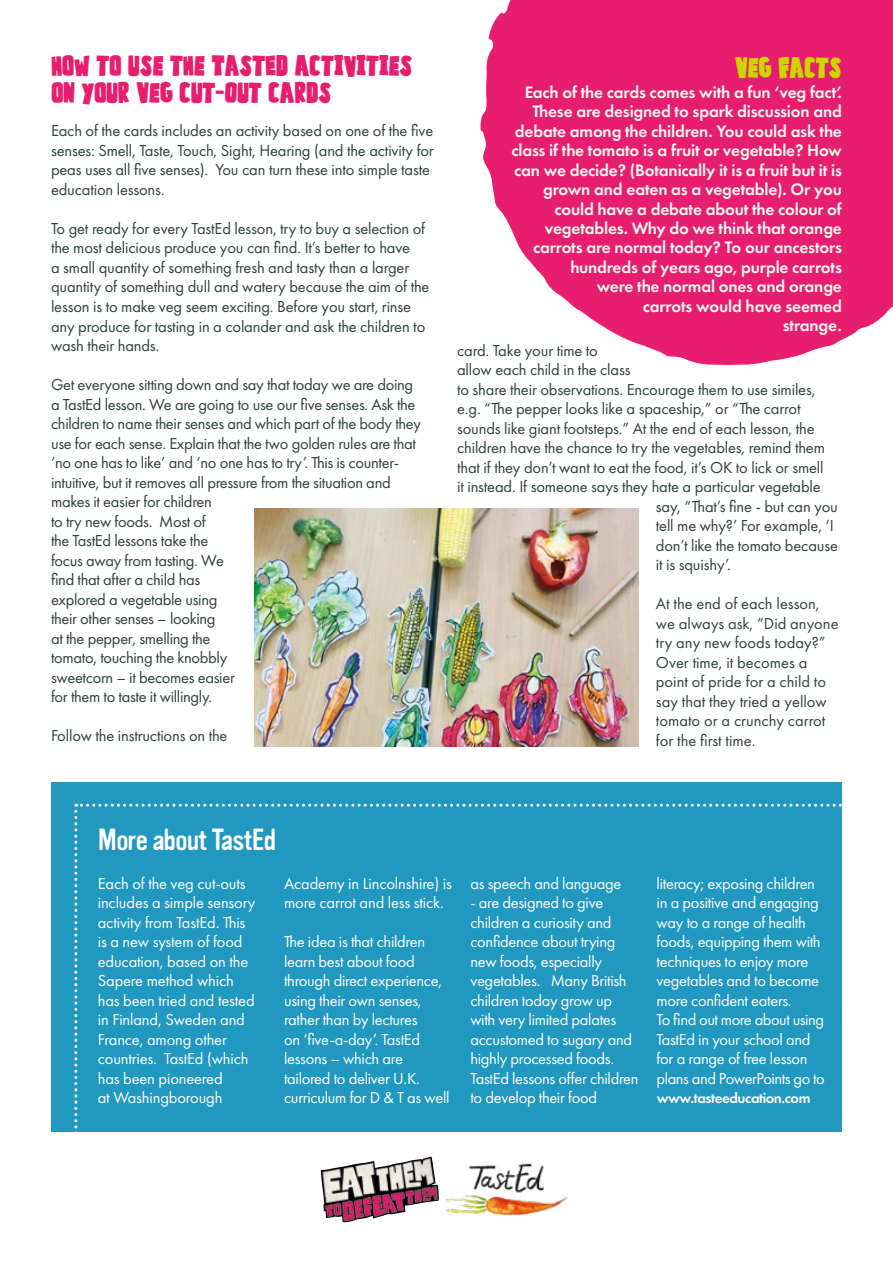
<style>
.page{position:relative;width:893px;height:1263px;background:#fff}
.page>*{position:absolute;margin:0;border:0;box-sizing:border-box;transform-origin:0 0}
.t1{font:30px/27px "Power Sans";letter-spacing:-.02em;color:#e71e70}
.t2{font:30px "Vinyl OT";letter-spacing:-.02em;color:#fff}
.t3{font:30px "Power Sans";letter-spacing:-.02em;color:#cdd500}
.t4{font:600 17.25px/19.5px "Futura PT";letter-spacing:-.01em;color:#f7f5eb;text-align:right}
.t5{font:16.5px/19.5px "Futura PT";letter-spacing:-.01em;color:#31403e}
.t6{font:16.5px/19.5px "Futura PT";letter-spacing:-.02em;color:#fff}
.t7{font:600 15px "Futura PT";letter-spacing:-.03em;color:#fff}
</style>
<div class="page">
<img style="left:254px;top:509px;width:385px;height:237px">
<div style="left:51px;top:782px;width:791px;height:350px;background:#2198bf"></div>
<svg style="left:74px;top:804px;width:768px;height:328px"></svg>
<img style="left:321px;top:1157px;width:118px;height:65px">
<img style="left:446px;top:1163px;width:122px;height:53px">
<svg style="left:480px;top:0;width:413px;height:365px;fill:#e71e70"></svg>
<h1 class="t1" style="left:51px;top:52px;width:363px">HOW TO USE THE TASTED ACTIVITIES<br>ON YOUR VEG CUT-OUT CARDS</h1>
<p class="t5" style="left:51px;top:121px;width:384px">Each of the cards includes an activity based on one of the five senses: Smell, Taste, Touch, Sight, Hearing (and the activity for peas uses all five senses). You can turn these into simple taste education lessons.</p>
<p class="t5" style="left:51px;top:219px;width:380px">To get ready for every TastEd lesson, try to buy a selection of the most delicious produce you can find. It’s better to have<br>a small quantity of something fresh and tasty than a larger quantity of something dull and watery because the aim of the lesson is to make veg seem exciting. Before you start, rinse any produce for tasting in a colander and ask the children to wash their hands.</p>
<p class="t5" style="left:51px;top:375px;width:372px">Get everyone sitting down and say that today we are doing a TastEd lesson. We are going to use our five senses. Ask the children to name their senses and which part of the body they use for each sense. Explain that the two golden rules are that ‘no one has to like’ and ‘no one has to try’. This is counter&shy;intuitive, but it removes all pressure from the situation and makes it easier for children<br>to try new foods. Most of<br>the TastEd lessons take the<br>focus away from tasting. We<br>find that after a child has<br>explored a vegetable using<br>their other senses – looking<br>at the pepper, smelling the<br>tomato, touching the knobbly<br>sweetcorn – it becomes easier<br>for them to taste it willingly.</p>
<p class="t5" style="left:51px;top:726px;width:178px">Follow the instructions on the</p>
<h1 class="t3" style="left:735px;top:50px;width:109px">VEG FACTS</h1>
<p class="t4" style="left:511px;top:82px;width:332px">Each of the cards comes with a fun ‘veg fact’.<br>These are designed to spark discussion and debate among the children. You could ask the class if the tomato is a fruit or vegetable? How can we decide? (Botanically it is a fruit but it is grown and eaten as a vegetable). Or you could have a debate about the colour of vegetables. Why do we think that orange carrots are normal today? To our ancestors hundreds of years ago, purple carrots<br>were the normal ones and orange<br>carrots would have seemed<br>strange.</p>
<p class="t5" style="left:457px;top:340px;width:142px">card. Take your time to</p>
<p class="t5" style="left:457px;top:360px;width:175px">allow each child in the class</p>
<p class="t5" style="left:457px;top:379px;width:360px">to share their observations. Encourage them to use similes,</p>
<p class="t5" style="left:457px;top:399px;width:345px">e.g. “The pepper looks like a spaceship,” or “The carrot</p>
<p class="t5" style="left:457px;top:418px;width:359px">sounds like giant footsteps.” At the end of each lesson, the</p>
<p class="t5" style="left:457px;top:438px;width:369px">children have the chance to try the vegetables, remind them</p>
<p class="t5" style="left:457px;top:457px;width:368px">that if they don’t want to eat the food, it’s OK to lick or smell</p>
<p class="t5" style="left:457px;top:477px;width:365px">it instead. If someone says they hate a particular vegetable</p>
<p class="t5" style="left:656px;top:496px;width:184px">say, “That’s fine - but can you</p>
<p class="t5" style="left:656px;top:516px;width:179px">tell me why?’ For example, ‘I</p>
<p class="t5" style="left:656px;top:535px;width:184px">don’t like the tomato because</p>
<p class="t5" style="left:656px;top:555px;width:77px">it is squishy’.</p>
<p class="t5" style="left:656px;top:594px;width:184px">At the end of each lesson, we always ask, “Did anyone try any new foods today?”<br>Over time, it becomes a point of pride for a child to say that they tried a yellow tomato or a crunchy carrot for the first time.</p>
<h1 class="t2" style="left:98px;top:823px;width:180px">More about TastEd</h1>
<p class="t6" style="left:98px;top:873px;width:159px">Each of the veg cut-outs includes a simple sensory activity from TastEd. This is a new system of food education, based on the<br>Sapere method which has been tried and tested in Finland, Sweden and<br>France, among other countries. TastEd (which has been pioneered<br>at Washingborough</p>
<p class="t6" style="left:284px;top:873px;width:169px">Academy in Lincolnshire) is more carrot and less stick.</p>
<p class="t6" style="left:284px;top:932px;width:167px">The idea is that children learn best about food through direct experience, using their own senses, rather than by lectures<br>on ‘five-a-day’. TastEd lessons – which are tailored to deliver U.K. curriculum for D &amp; T as well</p>
<p class="t6" style="left:470px;top:873px;width:153px">as speech and language</p>
<p class="t6" style="left:470px;top:893px;width:170px">- are designed to give children a curiosity and confidence about trying new foods, especially vegetables. Many British children today grow up with very limited palates accustomed to sugary and highly processed foods.<br>TastEd lessons offer children to develop their food</p>
<p class="t6" style="left:657px;top:873px;width:170px">literacy; exposing children in a positive and engaging way to a range of health foods, equipping them with techniques to enjoy more vegetables and to become more confident eaters.<br>To find out more about using<br>TastEd in your school and for a range of free lesson plans and PowerPoints go to</p>
<p class="t7" style="left:657px;top:1089px;width:155px">www.tasteeducation.com</p>
</div>
